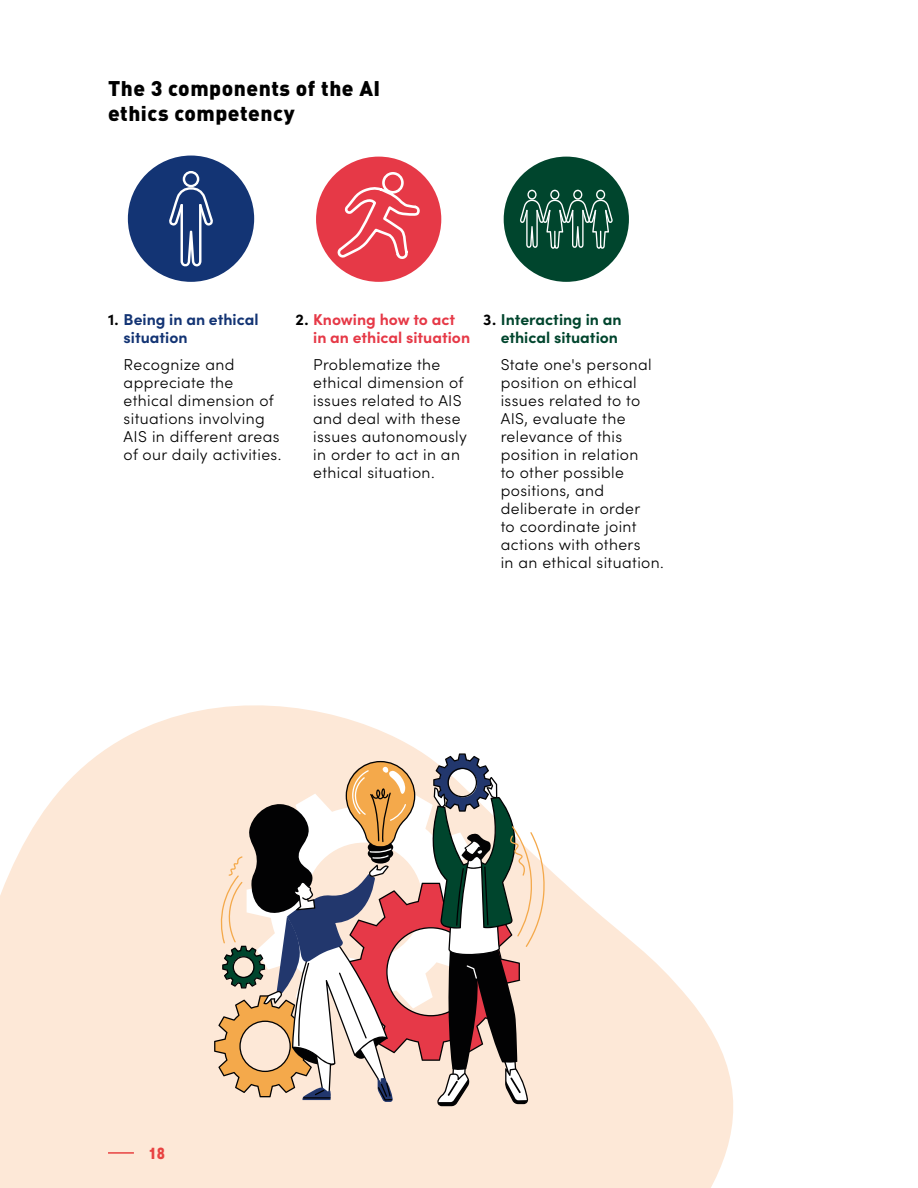
<style>
.page{position:relative;width:918px;height:1188px;background:#fff}
.page>*{position:absolute;margin:0;border:0;box-sizing:border-box;transform-origin:0 0}
.t1{font:900 21px/25.2px "DIN";letter-spacing:.025em;color:#000}
.t2{font:300 15.75px/18px "Sofia Pro";letter-spacing:.025em;color:#000}
.t3{font:700 15.75px/18px "Sofia Pro";color:#e63947}
.t4{font:700 15.75px/18px "Sofia Pro";color:#00452d;text-align:right}
.t5{font:700 15.75px/18px "Sofia Pro";color:#133474}
.t6{font:700 15px "Stratos";color:#e84241}
.s1{color:#000}
</style>
<div class="page">
<div style="left:128px;top:156px;width:126px;height:126px;background:#133474;border-radius:50%"></div>
<svg style="left:169px;top:171px;width:44px;height:96px"></svg>
<div style="left:504px;top:157px;width:125px;height:125px;background:#00452d;border-radius:50%"></div>
<svg style="left:520px;top:190px;width:93px;height:59px"></svg>
<div style="left:316px;top:157px;width:125px;height:125px;background:#e63947;border-radius:50%"></div>
<svg style="left:338px;top:171px;width:82px;height:88px"></svg>
<svg style="left:0;top:705px;width:733px;height:483px;fill:#fde8d7"></svg>
<hr style="left:108px;top:1152px;width:26px;height:2px;background:#e84241">
<svg style="left:214px;top:753px;width:332px;height:353px"></svg>
<h1 class="t1" style="left:108px;top:75px;width:274px">The 3 components of the AI ethics competency</h1>
<p class="t5" style="left:124px;top:309px;width:136px;text-indent:-16px"><span class="s1">1.</span> Being in an ethical situation</p>
<p class="t2" style="left:124px;top:355px;width:159px">Recognize and appreciate the ethical dimension of situations involving<br>AIS in different areas of our daily activities.</p>
<p class="t3" style="left:313px;top:309px;width:158px;text-indent:-18px"><span class="s1">2.</span> Knowing how to act in an ethical situation</p>
<p class="t2" style="left:313px;top:355px;width:155px">Problematize the ethical dimension of issues related to AIS and deal with these issues autonomously in order to act in an ethical situation.</p>
<p class="t4" style="left:483px;top:309px;width:140px"><span class="s1">3.</span> Interacting in an ethical situation</p>
<p class="t2" style="left:501px;top:355px;width:165px">State one's personal position on ethical issues related to to<br>AIS, evaluate the relevance of this position in relation<br>to other possible positions, and deliberate in order<br>to coordinate joint actions with others<br>in an ethical situation.</p>
<p class="t6" style="left:148px;top:1141px;width:18px">18</p>
</div>
